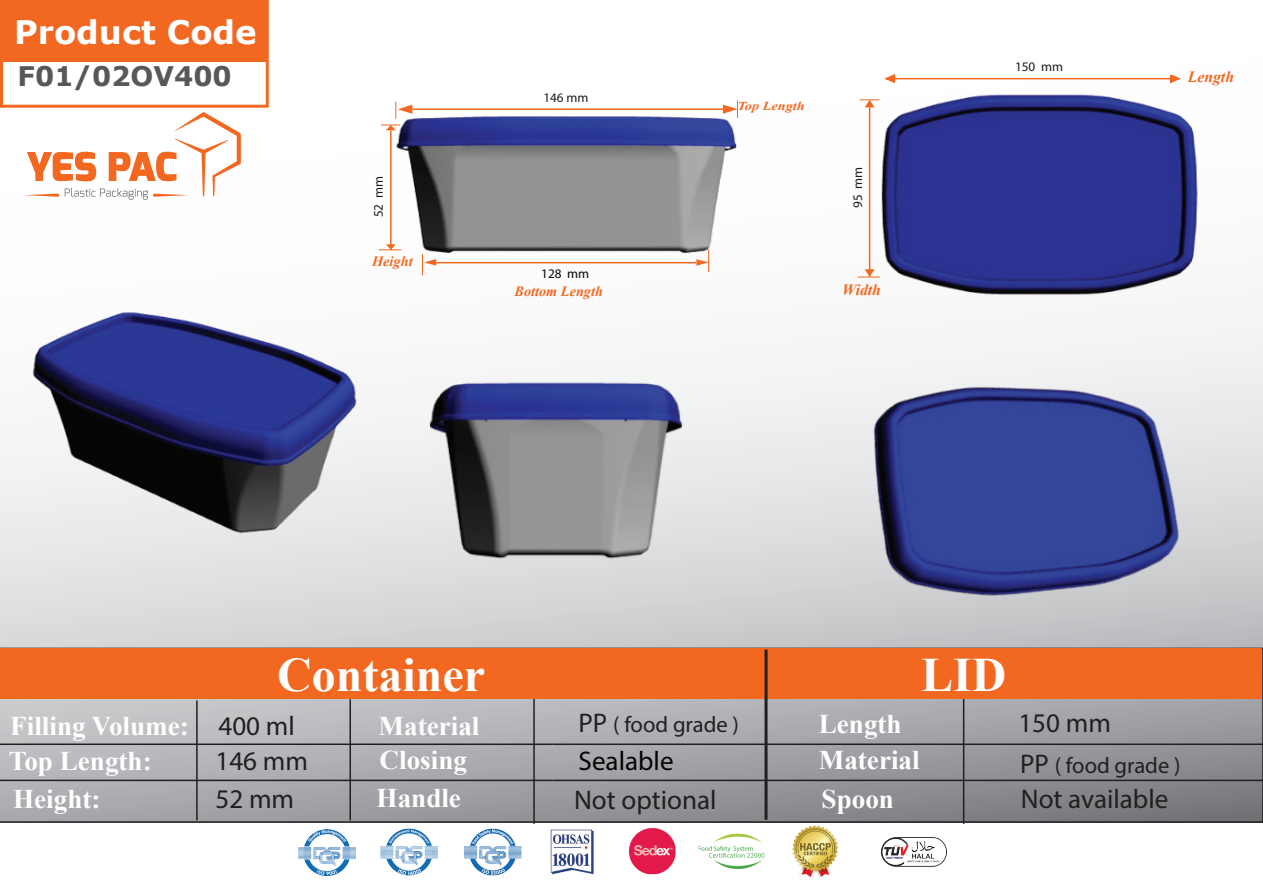
<style>
.page{position:relative;width:1263px;height:893px;background:#fff}
.page>*{position:absolute;margin:0;border:0;box-sizing:border-box;transform-origin:0 0}
.t1{font:700 48px "Times New Roman";color:#fff}
.t2{font:700 32.4px "Verdana";color:#fff}
.t3{font:700 27px/35.7px "Times New Roman";color:#fff}
.t4{font:27px "Myriad Pro";color:#231f20}
.t5{font:700 27px "Verdana";color:#57585a}
.t6{font:27px "Myriad Pro";color:#040503}
.t7{font:22.5px "Myriad Pro";color:#231f20}
.t8{font:italic 700 15.6px "Times New Roman";color:#f36821}
.t9{font:italic 700 14.25px "Times New Roman";color:#f36821}
.t10{font:13.2px "Myriad Pro";color:#1a1a1c}
.t11{font:13.2px "Myriad Pro";color:#040503}
.t12{font:italic 700 12.15px "Times New Roman";color:#f36821;scale:1.18 1}
.s1{font-size:27px}
</style>
<div class="page">
<div style="left:0;top:598px;width:208px;height:50px;background:#dadbdd"></div>
<img style="left:208px;top:374px;width:475px;height:274px">
<img style="left:867px;top:77px;width:330px;height:97px">
<img style="left:683px;top:174px;width:580px;height:474px">
<img style="left:0;top:312px;width:477px;height:286px">
<img style="left:265px;top:99px;width:602px;height:275px">
<img style="left:629px;top:828px;width:47px;height:47px">
<img style="left:550px;top:829px;width:44px;height:46px">
<img style="left:298px;top:829px;width:58px;height:47px">
<img style="left:380px;top:828px;width:58px;height:48px">
<img style="left:464px;top:828px;width:58px;height:48px">
<img style="left:698px;top:833px;width:67px;height:36px">
<img style="left:792px;top:825px;width:46px;height:53px">
<img style="left:880px;top:837px;width:67px;height:30px">
<svg style="left:0;top:648px;width:1263px;height:175px;background:#a0a2a5"></svg>
<hr style="left:196px;top:700px;width:2px;height:120px;background:#231f20">
<hr style="left:349px;top:699px;width:2px;height:121px;background:#231f20">
<hr style="left:533px;top:698px;width:2px;height:126px;background:#231f20">
<hr style="left:963px;top:698px;width:1px;height:126px;background:#231f20">
<hr style="left:0;top:743px;width:552px;height:2px;background:#231f20">
<hr style="left:0;top:780px;width:552px;height:1px;background:#231f20">
<hr style="left:552px;top:743px;width:711px;height:2px;background:#231f20">
<hr style="left:552px;top:780px;width:711px;height:1px;background:#231f20">
<div style="left:0;top:648px;width:1262px;height:51px;background:#f36821"></div>
<hr style="left:764px;top:650px;width:3px;height:170px;background:#231f20">
<svg style="left:0;top:0;width:269px;height:200px"></svg>
<hr style="left:390px;top:130px;width:2px;height:120px;background:#f36821">
<svg style="left:381px;top:125px;width:19px;height:5px"></svg>
<svg style="left:379px;top:244px;width:22px;height:6px"></svg>
<hr style="left:436px;top:262px;width:260px;height:1px;background:#f36821">
<svg style="left:422px;top:254px;width:14px;height:21px"></svg>
<svg style="left:696px;top:250px;width:13px;height:22px"></svg>
<hr style="left:886px;top:78px;width:293px;height:1px;background:#f36821">
<svg style="left:882px;top:74px;width:14px;height:10px"></svg>
<svg style="left:1169px;top:74px;width:14px;height:11px"></svg>
<svg style="left:395px;top:102px;width:17px;height:17px"></svg>
<svg style="left:723px;top:101px;width:15px;height:17px"></svg>
<hr style="left:412px;top:108px;width:312px;height:2px;background:#f36823">
<hr style="left:869px;top:108px;width:1px;height:169px;background:#f36821">
<svg style="left:860px;top:99px;width:19px;height:8px"></svg>
<svg style="left:858px;top:269px;width:22px;height:9px"></svg>
<p class="t2" style="left:14px;top:9px;width:244px">Product Code</p>
<p class="t5" style="left:18px;top:57px;width:216px">F01/02OV400</p>
<p class="t10" style="left:370px;top:217px;width:43px;rotate:-90deg">52 mm</p>
<p class="t9" style="left:372px;top:251px;width:42px">Height</p>
<p class="t10" style="left:543px;top:89px;width:47px">146 mm</p>
<p class="t11" style="left:541px;top:266px;width:49px">128 mm</p>
<p class="t9" style="left:514px;top:282px;width:90px">Bottom Length</p>
<p class="t12" style="left:737px;top:98px;width:59px">Top Length</p>
<p class="t10" style="left:850px;top:208px;width:43px;rotate:-90deg">95 mm</p>
<p class="t8" style="left:842px;top:279px;width:40px">Width</p>
<p class="t10" style="left:1015px;top:58px;width:49px">150 mm</p>
<p class="t8" style="left:1188px;top:66px;width:48px">Length</p>
<h1 class="t1" style="left:277px;top:640px;width:209px">Container</h1>
<h1 class="t1" style="left:921px;top:640px;width:87px">LID</h1>
<p class="t3" style="left:10px;top:708px;width:180px">Filling Volume:</p>
<p class="t3" style="left:9px;top:742px;width:144px">Top Length:</p>
<p class="t3" style="left:13px;top:780px;width:89px">Height:</p>
<p class="t4" style="left:218px;top:710px;width:78px">400 ml</p>
<p class="t7" style="left:578px;top:711px;width:162px"><span class="s1">PP</span> ( food grade )</p>
<p class="t4" style="left:1018px;top:707px;width:94px">150 mm</p>
<p class="t7" style="left:1020px;top:751px;width:162px"><span class="s1">PP</span> ( food grade )</p>
<p class="t4" style="left:215px;top:782px;width:80px">52 mm</p>
<p class="t3" style="left:819px;top:706px;width:102px">Length<br>Material</p>
<p class="t3" style="left:378px;top:708px;width:102px">Material</p>
<p class="t6" style="left:578px;top:744px;width:97px">Sealable</p>
<p class="t3" style="left:380px;top:741px;width:89px">Closing</p>
<p class="t4" style="left:215px;top:744px;width:94px">146 mm</p>
<p class="t3" style="left:822px;top:780px;width:74px">Spoon</p>
<p class="t4" style="left:1021px;top:782px;width:149px">Not available</p>
<p class="t3" style="left:377px;top:780px;width:86px">Handle</p>
<p class="t4" style="left:574px;top:783px;width:144px">Not optional</p>
</div>
